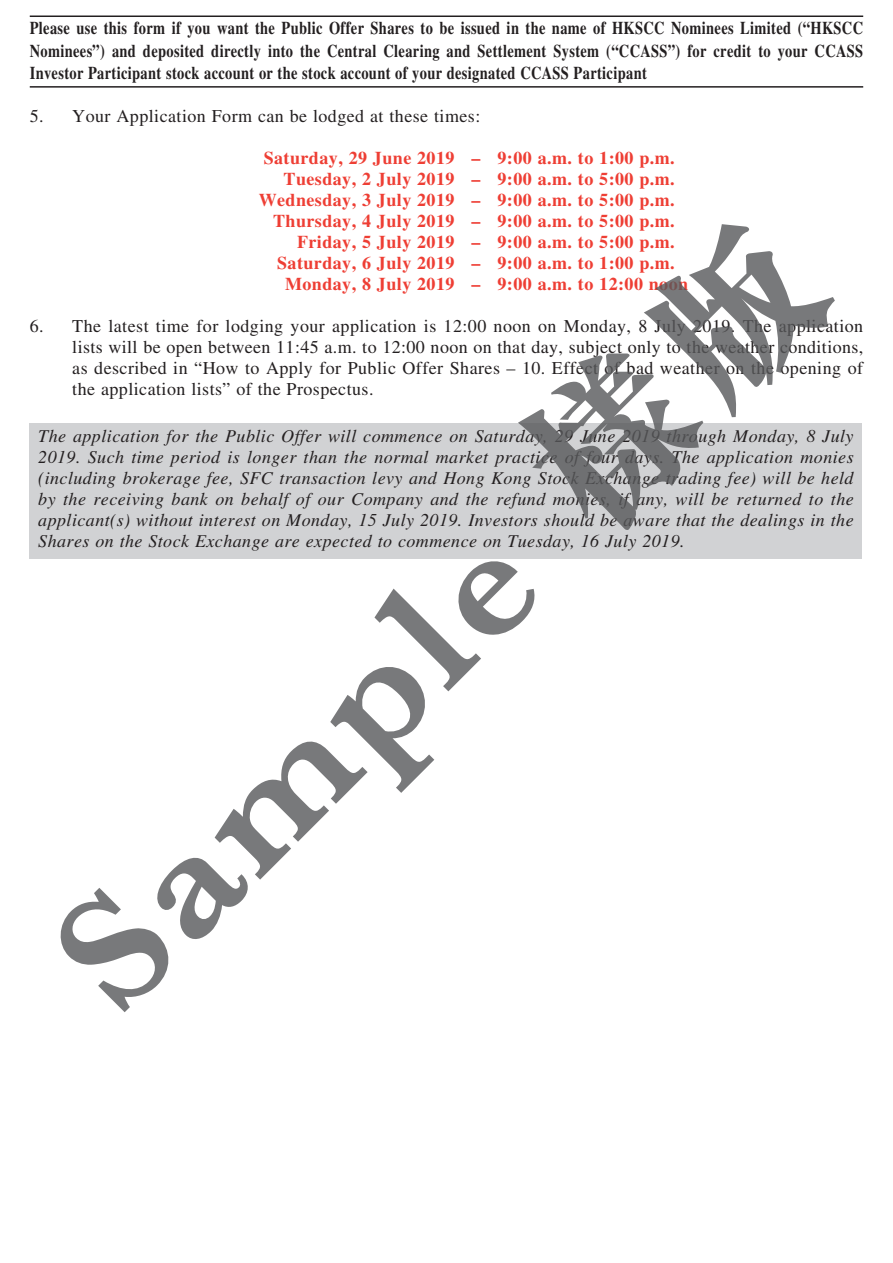
<style>
.page{position:relative;width:893px;height:1263px;background:#fff}
.page>*{position:absolute;margin:0;border:0;box-sizing:border-box;transform-origin:0 0}
.t1{font:800 165px "M Sung HK";color:#57585a}
.t2{font:italic 18px/21px "Times LT Std";letter-spacing:.025em;color:#231f20;text-align:justify}
.t3{font:18px/21px "Times LT Std";letter-spacing:.025em;color:#231f20;text-align:justify}
.t4{font:700 18px/22.5px "Times LT Std";letter-spacing:.025em;color:#231f20;text-align:justify;scale:.8 1}
.t5{font:700 18px "Times LT Std";letter-spacing:.025em;color:#ee3e34}
</style>
<div class="page">
<hr style="left:30px;top:16px;width:833px;height:1px;background:#231f20">
<hr style="left:30px;top:86px;width:833px;height:2px;background:#231f20">
<div style="left:30px;top:423px;width:832px;height:136px;background:#d1d2d4"></div>
<p class="t4" style="left:30px;top:16px;width:1043px">Please use this form if you want the Public Offer Shares to be issued in the name of HKSCC Nominees Limited (“HKSCC Nominees”) and deposited directly into the Central Clearing and Settlement System (“CCASS”) for credit to your CCASS Investor Participant stock account or the stock account of your designated CCASS Participant</p>
<p class="t3" style="left:30px;top:106px;width:452px">5. Your Application Form can be lodged at these times:</p>
<p class="t5" style="left:264px;top:148px;width:413px">Saturday, 29 June 2019 – 9:00 a.m. to 1:00 p.m.</p>
<p class="t5" style="left:284px;top:169px;width:393px">Tuesday, 2 July 2019 – 9:00 a.m. to 5:00 p.m.</p>
<p class="t5" style="left:259px;top:190px;width:418px">Wednesday, 3 July 2019 – 9:00 a.m. to 5:00 p.m.</p>
<p class="t5" style="left:273px;top:211px;width:403px">Thursday, 4 July 2019 – 9:00 a.m. to 5:00 p.m.</p>
<p class="t5" style="left:297px;top:232px;width:379px">Friday, 5 July 2019 – 9:00 a.m. to 5:00 p.m.</p>
<p class="t5" style="left:277px;top:253px;width:399px">Saturday, 6 July 2019 – 9:00 a.m. to 1:00 p.m.</p>
<p class="t5" style="left:285px;top:274px;width:405px">Monday, 8 July 2019 – 9:00 a.m. to 12:00 noon</p>
<p class="t3" style="left:72px;top:316px;width:792px;text-indent:-43px">6. The latest time for lodging your application is 12:00 noon on Monday, 8 July 2019. The application lists will be open between 11:45 a.m. to 12:00 noon on that day, subject only to the weather conditions, as described in “How to Apply for Public Offer Shares – 10. Effect of bad weather on the opening of the application lists” of the Prospectus.</p>
<p class="t2" style="left:38px;top:426px;width:817px">The application for the Public Offer will commence on Saturday, 29 June 2019 through Monday, 8 July 2019. Such time period is longer than the normal market practice of four days. The application monies (including brokerage fee, SFC transaction levy and Hong Kong Stock Exchange trading fee) will be held by the receiving bank on behalf of our Company and the refund monies, if any, will be returned to the applicant(s) without interest on Monday, 15 July 2019. Investors should be aware that the dealings in the Shares on the Stock Exchange are expected to commence on Tuesday, 16 July 2019.</p>
<h1 class="t1" style="left:-5px;top:896px;width:1022px;rotate:-45deg">Sample 樣版</h1>
</div>
